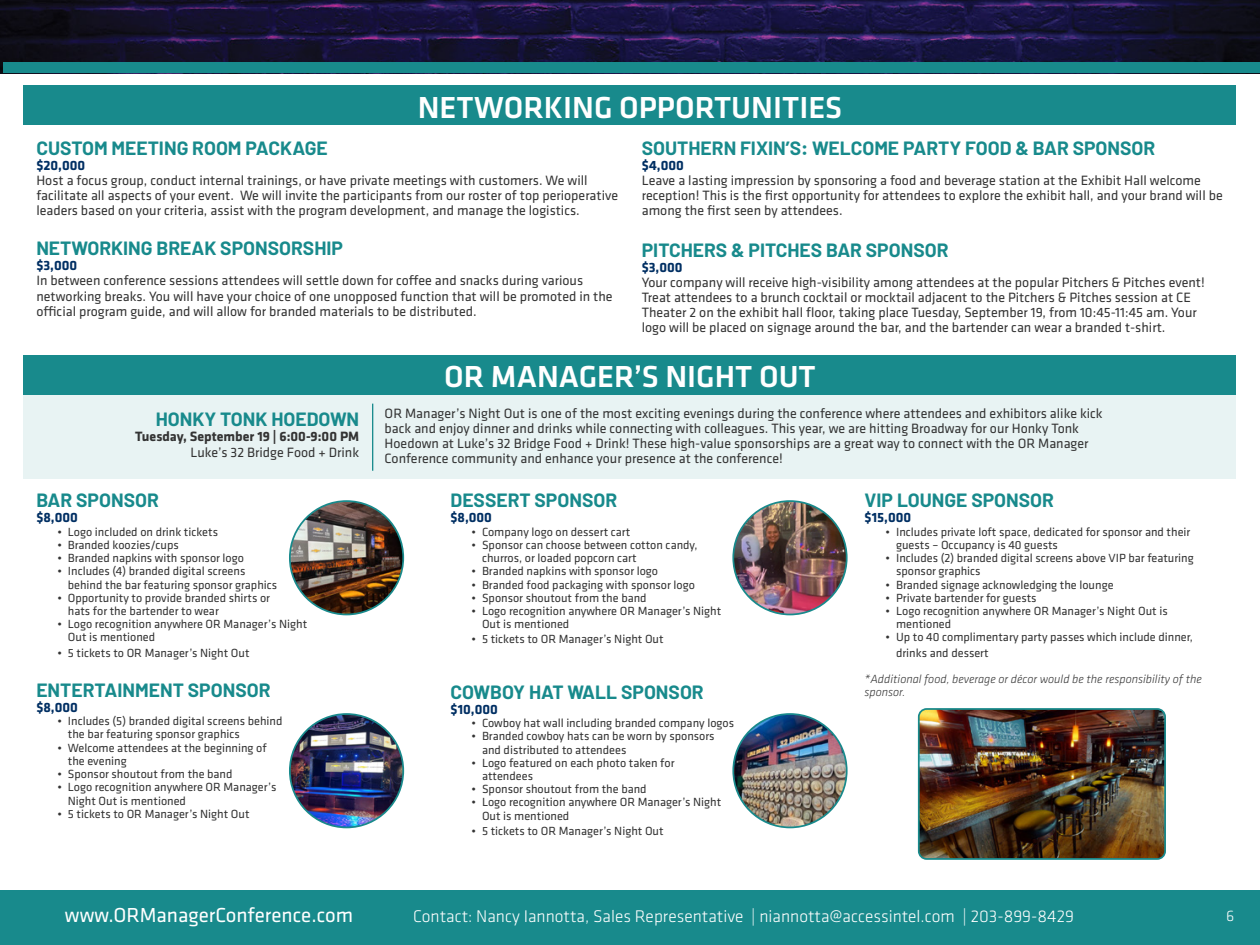
<style>
.page{position:relative;width:1260px;height:945px;background:#fff}
.page>*{position:absolute;margin:0;border:0;box-sizing:border-box;transform-origin:0 0}
.t1{font:500 31.5px "Klavika Basic";color:#fff}
.t2{font:21px "Klavika Basic";color:#fff}
.t3{font:700 19.25px "Barlow";color:#188a8c}
.t4{font:300 17.5px "Klavika Basic";color:#fff}
.t5{font:300 15.75px "Klavika Basic";color:#fff}
.t6{font:14px/15px "Klavika Basic";color:#333}
.t7{font:700 14px "Klavika Basic";color:#002f63}
.t8{font:700 14px "Klavika Basic";color:#333}
.t9{font:12.25px/13.3px "Klavika Basic";color:#333}
.t10{font:italic 300 12.25px/13.3px "Klavika Basic";color:#333}
</style>
<div class="page">
<div style="left:0;top:891px;width:1260px;height:54px;background:#188a8c"></div>
<img style="left:0;top:0;width:1260px;height:73px">
<div style="left:3px;top:63px;width:1257px;height:10px;background:#188a8c"></div>
<div style="left:24px;top:394px;width:1212px;height:85px;background:#e8f3f3"></div>
<div style="left:24px;top:85px;width:1212px;height:40px;background:#188a8c"></div>
<div style="left:24px;top:355px;width:1212px;height:39px;background:#188a8c"></div>
<hr style="left:372px;top:404px;width:1px;height:67px;background:#188a8c">
<img style="left:290px;top:501px;width:113px;height:113px;border-radius:57px">
<div style="left:289px;top:500px;width:115px;height:115px;border:2px solid #188a8c;border-radius:50%"></div>
<img style="left:733px;top:501px;width:114px;height:113px;border-radius:57px">
<div style="left:732px;top:500px;width:116px;height:115px;border:2px solid #188a8c;border-radius:50%"></div>
<img style="left:290px;top:714px;width:113px;height:113px;border-radius:57px">
<div style="left:289px;top:713px;width:115px;height:115px;border:2px solid #188a8c;border-radius:50%"></div>
<img style="left:733px;top:714px;width:114px;height:113px;border-radius:57px">
<div style="left:732px;top:713px;width:116px;height:115px;border:2px solid #188a8c;border-radius:50%"></div>
<img style="left:921px;top:711px;width:242px;height:146px">
<div style="left:918px;top:708px;width:248px;height:152px;border:2px solid #188a8c;border-radius:8px"></div>
<h1 class="t1" style="left:418px;top:86px;width:426px">NETWORKING OPPORTUNITIES</h1>
<h3 class="t3" style="left:36px;top:136px;width:293px">CUSTOM MEETING ROOM PACKAGE</h3>
<p class="t7" style="left:36px;top:155px;width:50px">$20,000</p>
<p class="t6" style="left:36px;top:172px;width:583px">Host a focus group, conduct internal trainings, or have private meetings with customers. We will facilitate all aspects of your event. We will invite the participants from our roster of top perioperative leaders based on your criteria, assist with the program development, and manage the logistics.</p>
<h3 class="t3" style="left:36px;top:236px;width:308px">NETWORKING BREAK SPONSORSHIP</h3>
<p class="t7" style="left:36px;top:256px;width:42px">$3,000</p>
<p class="t6" style="left:36px;top:273px;width:578px">In between conference sessions attendees will settle down for coffee and snacks during various networking breaks. You will have your choice of one unopposed function that will be promoted in the official program guide, and will allow for branded materials to be distributed.</p>
<h3 class="t3" style="left:642px;top:136px;width:515px">SOUTHERN FIXIN’S: WELCOME PARTY FOOD &amp; BAR SPONSOR</h3>
<p class="t7" style="left:642px;top:155px;width:44px">$4,000</p>
<p class="t6" style="left:642px;top:172px;width:583px">Leave a lasting impression by sponsoring a food and beverage station at the Exhibit Hall welcome reception! This is the first opportunity for attendees to explore the exhibit hall, and your brand will be among the first seen by attendees.</p>
<h3 class="t3" style="left:642px;top:238px;width:308px">PITCHERS &amp; PITCHES BAR SPONSOR</h3>
<p class="t7" style="left:642px;top:257px;width:42px">$3,000</p>
<p class="t6" style="left:642px;top:274px;width:564px">Your company will receive high-visibility among attendees at the popular Pitchers &amp; Pitches event!<br>Treat attendees to a brunch cocktail or mocktail adjacent to the Pitchers &amp; Pitches session at CE Theater 2 on the exhibit hall floor, taking place Tuesday, September 19, from 10:45-11:45 am. Your logo will be placed on signage around the bar, and the bartender can wear a branded t-shirt.</p>
<h3 class="t3" style="left:156px;top:407px;width:205px">HONKY TONK HOEDOWN</h3>
<p class="t8" style="left:135px;top:427px;width:225px">Tuesday, September 19 | 6:00-9:00 PM</p>
<p class="t6" style="left:190px;top:444px;width:170px">Luke’s 32 Bridge Food + Drink</p>
<h3 class="t3" style="left:36px;top:489px;width:124px">BAR SPONSOR</h3>
<p class="t7" style="left:36px;top:508px;width:43px">$8,000</p>
<p class="t9" style="left:57px;top:525px;width:162px">• Logo included on drink tickets</p>
<p class="t9" style="left:57px;top:538px;width:123px">• Branded koozies/cups</p>
<p class="t9" style="left:57px;top:551px;width:188px">• Branded napkins with sponsor logo</p>
<p class="t9" style="left:68px;top:564px;width:211px;text-indent:-10px">• Includes (4) branded digital screens behind the bar featuring sponsor graphics</p>
<p class="t9" style="left:68px;top:591px;width:204px;text-indent:-10px">• Opportunity to provide branded shirts or hats for the bartender to wear</p>
<p class="t9" style="left:68px;top:617px;width:241px;text-indent:-10px">• Logo recognition anywhere OR Manager’s Night<br>Out is mentioned</p>
<p class="t9" style="left:57px;top:645px;width:194px">• 5 tickets to OR Manager’s Night Out</p>
<h3 class="t3" style="left:36px;top:678px;width:236px">ENTERTAINMENT SPONSOR</h3>
<p class="t7" style="left:36px;top:697px;width:43px">$8,000</p>
<p class="t9" style="left:68px;top:714px;width:216px;text-indent:-10px">• Includes (5) branded digital screens behind the bar featuring sponsor graphics</p>
<p class="t9" style="left:68px;top:741px;width:200px;text-indent:-10px">• Welcome attendees at the beginning of the evening</p>
<p class="t9" style="left:57px;top:767px;width:177px">• Sponsor shoutout from the band</p>
<p class="t9" style="left:68px;top:780px;width:210px;text-indent:-10px">• Logo recognition anywhere OR Manager’s<br>Night Out is mentioned</p>
<p class="t9" style="left:57px;top:807px;width:194px">• 5 tickets to OR Manager’s Night Out</p>
<h1 class="t1" style="left:444px;top:356px;width:373px">OR MANAGER’S NIGHT OUT</h1>
<p class="t6" style="left:385px;top:405px;width:720px">OR Manager’s Night Out is one of the most exciting evenings during the conference where attendees and exhibitors alike kick back and enjoy dinner and drinks while connecting with colleagues. This year, we are hitting Broadway for our Honky Tonk Hoedown at Luke’s 32 Bridge Food + Drink! These high-value sponsorships are a great way to connect with the OR Manager Conference community and enhance your presence at the conference!</p>
<h3 class="t3" style="left:451px;top:489px;width:168px">DESSERT SPONSOR</h3>
<p class="t7" style="left:451px;top:508px;width:43px">$8,000</p>
<p class="t9" style="left:472px;top:525px;width:160px">• Company logo on dessert cart</p>
<p class="t9" style="left:482px;top:538px;width:217px;text-indent:-10px">• Sponsor can choose between cotton candy, churros, or loaded popcorn cart</p>
<p class="t9" style="left:472px;top:564px;width:188px">• Branded napkins with sponsor logo</p>
<p class="t9" style="left:472px;top:577px;width:225px">• Branded food packaging with sponsor logo</p>
<p class="t9" style="left:472px;top:591px;width:177px">• Sponsor shoutout from the band</p>
<p class="t9" style="left:482px;top:604px;width:241px;text-indent:-10px">• Logo recognition anywhere OR Manager’s Night<br>Out is mentioned</p>
<p class="t9" style="left:472px;top:632px;width:194px">• 5 tickets to OR Manager’s Night Out</p>
<h3 class="t3" style="left:451px;top:680px;width:255px">COWBOY HAT WALL SPONSOR</h3>
<p class="t7" style="left:451px;top:699px;width:49px">$10,000</p>
<p class="t9" style="left:472px;top:716px;width:264px">• Cowboy hat wall including branded company logos</p>
<p class="t9" style="left:482px;top:729px;width:234px;text-indent:-10px">• Branded cowboy hats can be worn by sponsors and distributed to attendees</p>
<p class="t9" style="left:482px;top:756px;width:194px;text-indent:-10px">• Logo featured on each photo taken for attendees</p>
<p class="t9" style="left:472px;top:782px;width:177px">• Sponsor shoutout from the band</p>
<p class="t9" style="left:482px;top:795px;width:241px;text-indent:-10px">• Logo recognition anywhere OR Manager’s Night<br>Out is mentioned</p>
<p class="t9" style="left:472px;top:824px;width:194px">• 5 tickets to OR Manager’s Night Out</p>
<h3 class="t3" style="left:865px;top:489px;width:191px">VIP LOUNGE SPONSOR</h3>
<p class="t7" style="left:865px;top:508px;width:48px">$15,000</p>
<p class="t9" style="left:896px;top:525px;width:296px;text-indent:-10px">• Includes private loft space, dedicated for sponsor and their guests – Occupancy is 40 guests</p>
<p class="t9" style="left:896px;top:551px;width:299px;text-indent:-10px">• Includes (2) branded digital screens above VIP bar featuring sponsor graphics</p>
<p class="t9" style="left:886px;top:577px;width:229px">• Branded signage acknowledging the lounge</p>
<p class="t9" style="left:886px;top:591px;width:153px">• Private bartender for guests</p>
<p class="t9" style="left:896px;top:604px;width:273px;text-indent:-10px">• Logo recognition anywhere OR Manager’s Night Out is mentioned</p>
<p class="t9" style="left:896px;top:629px;width:298px;line-height:15px;text-indent:-10px">• Up to 40 complimentary party passes which include dinner, drinks and dessert</p>
<p class="t10" style="left:865px;top:672px;width:339px">*Additional food, beverage or décor would be the responsibility of the sponsor.</p>
<h2 class="t2" style="left:65px;top:902px;width:290px">www.ORManagerConference.com</h2>
<p class="t4" style="left:413px;top:906px;width:662px">Contact: Nancy Iannotta, Sales Representative | niannotta@accessintel.com | 203-899-8429</p>
<p class="t5" style="left:1226px;top:907px;width:10px">6</p>
</div>
